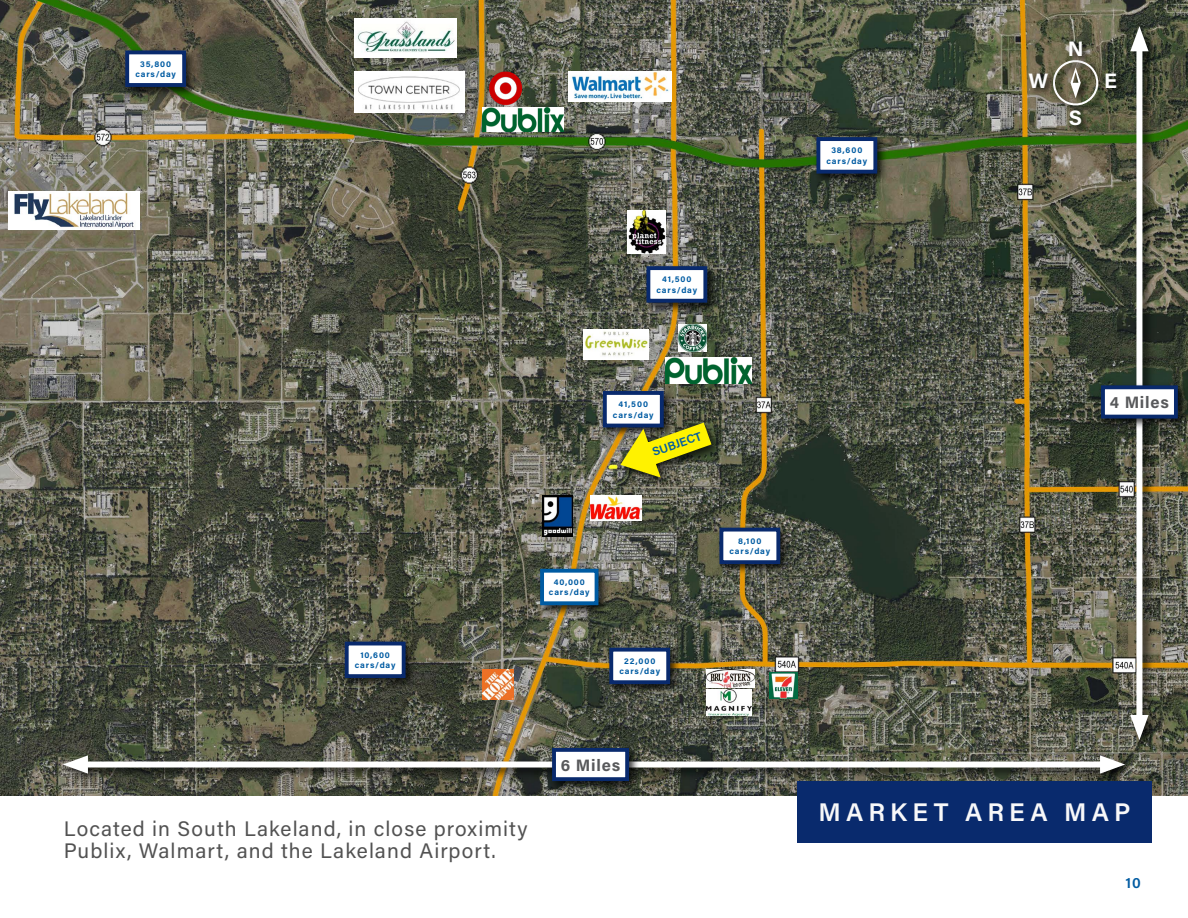
<style>
.page{position:relative;width:1188px;height:918px;background:#fff}
.page>*{position:absolute;margin:0;border:0;box-sizing:border-box;transform-origin:0 0}
.t1{font:600 25.5px "Acumin Pro";letter-spacing:.2em;color:#f8f8f9}
.t2{font:21px/22.5px "Acumin Pro";letter-spacing:.05em;color:#525252}
.t3{font:700 21px "Acumin Pro";color:#fefefe}
.t4{font:700 16.5px "Acumin Pro";letter-spacing:.05em;color:#58595b}
.t5{font:600 15px "Acumin Pro";color:#005ba2}
.t6{font:600 12px "Acumin Pro";color:#005ba2}
.t7{font:700 8.55px/10.6px "Acumin Pro";letter-spacing:.1em;color:#005ba2;text-align:center}
</style>
<div class="page">
<img style="left:1px;top:0;width:1187px;height:795px">
<div style="left:1128px;top:25px;width:33px;height:726px;background:#000;opacity:.75"></div>
<div style="left:1136px;top:41px;width:6px;height:684px;background:#fff"></div>
<svg style="left:1130px;top:26px;width:19px;height:25px"></svg>
<svg style="left:1130px;top:715px;width:19px;height:25px"></svg>
<div style="left:1098px;top:382px;width:90px;height:48px;background:#000;opacity:.75"></div>
<div style="left:1103px;top:387px;width:73px;height:30px;background:#fff"></div>
<div style="left:1101px;top:385px;width:77px;height:34px;border:4px solid #092a6d"></div>
<div style="left:61px;top:753px;width:1075px;height:33px;background:#000;opacity:.75"></div>
<div style="left:78px;top:762px;width:1032px;height:6px;background:#fff"></div>
<svg style="left:63px;top:755px;width:25px;height:19px"></svg>
<svg style="left:1100px;top:755px;width:25px;height:19px"></svg>
<div style="left:549px;top:745px;width:91px;height:47px;background:#000;opacity:.75"></div>
<div style="left:554px;top:750px;width:73px;height:29px;background:#fff"></div>
<div style="left:552px;top:748px;width:77px;height:33px;border:4px solid #092a6d"></div>
<div style="left:797px;top:781px;width:355px;height:61px;background:#092a6d"></div>
<div style="left:1050px;top:58px;width:58px;height:57px;background:#000;opacity:.75"></div>
<svg style="left:1051px;top:58px;width:50px;height:50px;background:#75735f"></svg>
<div style="left:1067px;top:38px;width:24px;height:27px;background:#000;opacity:.75"></div>
<div style="left:1068px;top:108px;width:23px;height:27px;background:#000;opacity:.75"></div>
<div style="left:1104px;top:71px;width:22px;height:27px;background:#000;opacity:.75"></div>
<div style="left:1027px;top:71px;width:30px;height:27px;background:#000;opacity:.75"></div>
<img style="left:483px;top:669px;width:30px;height:30px">
<img style="left:707px;top:689px;width:45px;height:27px">
<img style="left:707px;top:669px;width:47px;height:18px">
<img style="left:770px;top:672px;width:27px;height:27px">
<img style="left:542px;top:496px;width:30px;height:40px">
<img style="left:590px;top:496px;width:52px;height:24px">
<div style="left:644px;top:263px;width:75px;height:51px;background:#000;opacity:.75"></div>
<div style="left:648px;top:268px;width:57px;height:33px;background:#fff"></div>
<div style="left:646px;top:266px;width:61px;height:37px;border:4px solid #092a6d"></div>
<div style="left:537px;top:566px;width:73px;height:50px;background:#000;opacity:.75"></div>
<div style="left:542px;top:571px;width:55px;height:32px;background:#fff"></div>
<div style="left:540px;top:569px;width:58px;height:36px;border:4px solid #005ba2"></div>
<div style="left:606px;top:645px;width:75px;height:50px;background:#000;opacity:.75"></div>
<div style="left:611px;top:650px;width:57px;height:32px;background:#fff"></div>
<div style="left:609px;top:648px;width:61px;height:36px;border:4px solid #092a6d"></div>
<div style="left:342px;top:638px;width:75px;height:51px;background:#000;opacity:.75"></div>
<div style="left:347px;top:644px;width:57px;height:32px;background:#fff"></div>
<div style="left:345px;top:642px;width:61px;height:36px;border:4px solid #092a6d"></div>
<img style="left:9px;top:192px;width:130px;height:37px">
<img style="left:665px;top:357px;width:87px;height:26px">
<img style="left:584px;top:330px;width:65px;height:29px">
<img style="left:679px;top:324px;width:27px;height:27px">
<img style="left:628px;top:211px;width:37px;height:43px">
<img style="left:354px;top:72px;width:110px;height:41px">
<img style="left:354px;top:19px;width:103px;height:38px">
<img style="left:483px;top:108px;width:81px;height:24px">
<img style="left:569px;top:72px;width:102px;height:29px">
<img style="left:488px;top:69px;width:36px;height:39px">
<div style="left:600px;top:388px;width:75px;height:51px;background:#000;opacity:.75"></div>
<div style="left:605px;top:393px;width:57px;height:33px;background:#fff"></div>
<div style="left:603px;top:391px;width:61px;height:36px;border:4px solid #092a6d"></div>
<div style="left:814px;top:134px;width:75px;height:51px;background:#000;opacity:.75"></div>
<div style="left:818px;top:139px;width:57px;height:33px;background:#fff"></div>
<div style="left:816px;top:137px;width:61px;height:37px;border:4px solid #092a6d"></div>
<div style="left:122px;top:47px;width:75px;height:51px;background:#000;opacity:.75"></div>
<div style="left:127px;top:52px;width:57px;height:33px;background:#fff"></div>
<div style="left:125px;top:50px;width:61px;height:37px;border:4px solid #092a6d"></div>
<div style="left:717px;top:524px;width:75px;height:51px;background:#000;opacity:.75"></div>
<div style="left:721px;top:530px;width:57px;height:32px;background:#fff"></div>
<div style="left:719px;top:528px;width:61px;height:36px;border:4px solid #092a6d"></div>
<div style="left:618px;top:419px;width:105px;height:70px;background:#000;opacity:.75"></div>
<img style="left:618px;top:420px;width:96px;height:60px">
<p class="t7" style="left:135px;top:58px;width:42px">35,800 cars/day</p>
<p class="t7" style="left:657px;top:274px;width:42px">41,500 cars/day</p>
<p class="t7" style="left:355px;top:649px;width:42px">10,600 cars/day</p>
<p class="t7" style="left:613px;top:398px;width:42px">41,500 cars/day</p>
<h3 class="t6" style="left:650px;top:445px;width:53px;rotate:-20deg">SUBJECT</h3>
<p class="t7" style="left:549px;top:576px;width:42px">40,000 cars/day</p>
<p class="t7" style="left:619px;top:655px;width:42px">22,000 cars/day</p>
<p class="t7" style="left:730px;top:535px;width:42px">8,100 cars/day</p>
<h2 class="t2" style="left:64px;top:816px;width:465px">Located in South Lakeland, in close proximity<br>Publix, Walmart, and the Lakeland Airport.</h2>
<h3 class="t4" style="left:561px;top:753px;width:61px">6 Miles</h3>
<h2 class="t3" style="left:1068px;top:33px;width:17px">N</h2>
<h2 class="t3" style="left:1029px;top:66px;width:21px">W</h2>
<h2 class="t3" style="left:1104px;top:66px;width:14px">E</h2>
<p class="t7" style="left:827px;top:145px;width:42px">38,600 cars/day</p>
<h2 class="t3" style="left:1069px;top:103px;width:15px">S</h2>
<h3 class="t4" style="left:1110px;top:391px;width:61px">4 Miles</h3>
<h1 class="t1" style="left:819px;top:794px;width:313px">MARKET AREA MAP</h1>
<h3 class="t5" style="left:1126px;top:872px;width:17px">10</h3>
</div>
